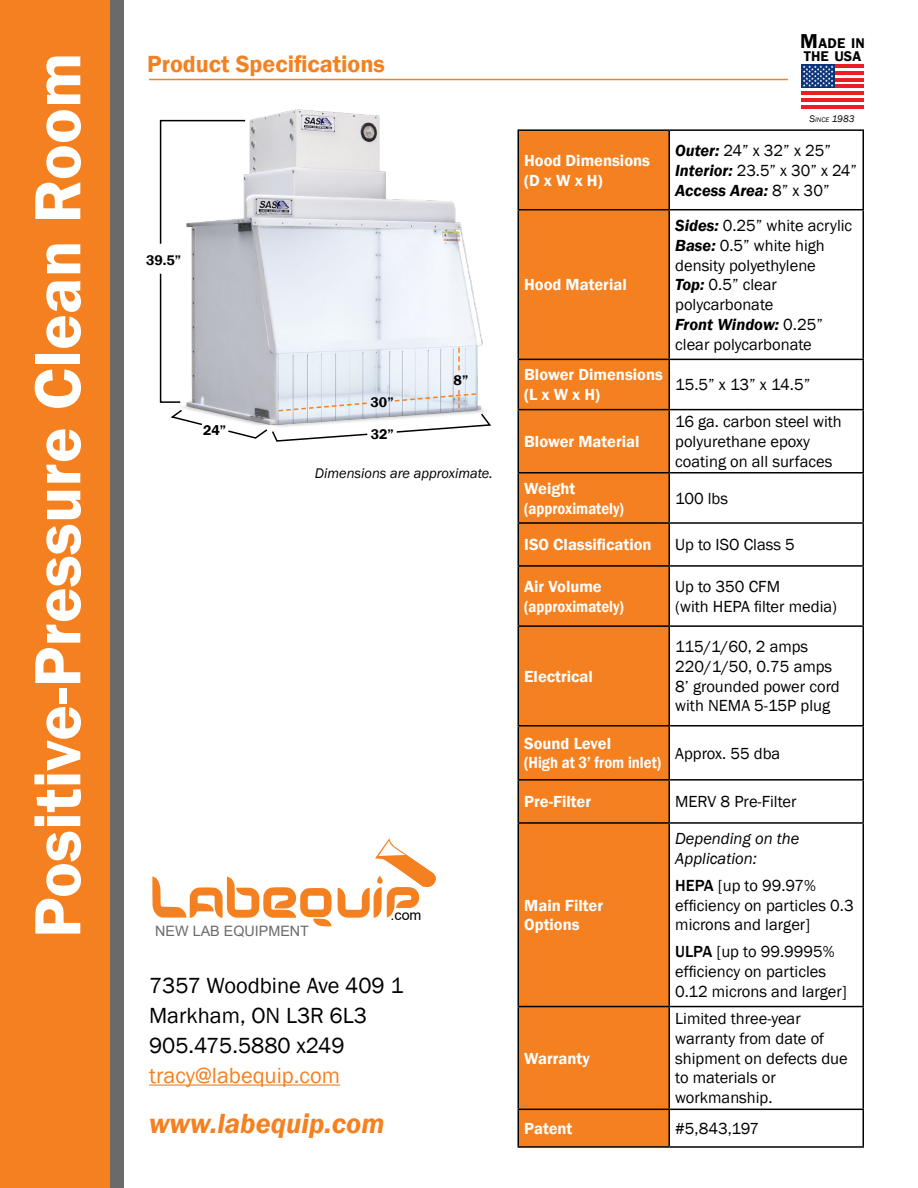
<style>
.page{position:relative;width:918px;height:1188px;background:#fff}
.page>*{position:absolute;margin:0;border:0;box-sizing:border-box;transform-origin:0 0}
.t1{font:600 67.5px "Franklin Gothic";color:#fff}
.t2{font:italic 600 28.5px "Franklin Gothic";color:#f58020}
.t3{font:600 24px "Franklin Gothic";color:#f58020}
.t4{font:22.5px/30px "Franklin Gothic";color:#000}
.t5{font:22.5px "Franklin Gothic";color:#f58020}
.t6{font:16.5px/19.8px "Franklin Gothic";color:#000}
.t7{font:600 16.5px/19.8px "Franklin Gothic";color:#fff}
.t8{font:italic 16.5px/19.8px "Franklin Gothic";color:#000}
.t9{font:600 14.4px/12.8px "Franklin Gothic";letter-spacing:.01em;color:#000}
.t10{font:italic 14.4px "Franklin Gothic";color:#000}
.t11{font:14.4px "Arial";color:#6b6a6b}
.t12{font:14.25px "Arial";color:#000}
.t13{font:italic 9.9px "Franklin Gothic";color:#000}
.s1{font-size:20.7px}
.s2{font-size:6.9px}
.s3{font-weight:600;font-style:italic}
.s4{font-weight:500}
</style>
<div class="page">
<img style="left:191px;top:109px;width:292px;height:318px">
<div style="left:0;top:0;width:110px;height:1188px;background:#f58020"></div>
<div style="left:110px;top:0;width:14px;height:1188px;background:#6b6a6b"></div>
<div style="left:519px;top:131px;width:149px;height:1015px;background:#f58020"></div>
<hr style="left:518px;top:129px;width:151px;height:2px;background:#000">
<hr style="left:518px;top:131px;width:1px;height:78px;background:#000">
<hr style="left:669px;top:129px;width:195px;height:2px;background:#000">
<hr style="left:668px;top:131px;width:2px;height:78px;background:#000">
<hr style="left:862px;top:131px;width:2px;height:78px;background:#000">
<hr style="left:518px;top:209px;width:151px;height:1px;background:#000">
<hr style="left:518px;top:210px;width:1px;height:149px;background:#000">
<hr style="left:669px;top:209px;width:195px;height:1px;background:#000">
<hr style="left:668px;top:210px;width:2px;height:149px;background:#000">
<hr style="left:862px;top:210px;width:2px;height:149px;background:#000">
<hr style="left:518px;top:359px;width:151px;height:1px;background:#000">
<hr style="left:518px;top:360px;width:1px;height:49px;background:#000">
<hr style="left:669px;top:359px;width:195px;height:1px;background:#000">
<hr style="left:668px;top:360px;width:2px;height:49px;background:#000">
<hr style="left:862px;top:360px;width:2px;height:49px;background:#000">
<hr style="left:518px;top:409px;width:151px;height:1px;background:#000">
<hr style="left:518px;top:410px;width:1px;height:62px;background:#000">
<hr style="left:669px;top:409px;width:195px;height:1px;background:#000">
<hr style="left:668px;top:410px;width:2px;height:62px;background:#000">
<hr style="left:862px;top:410px;width:2px;height:62px;background:#000">
<hr style="left:518px;top:472px;width:151px;height:2px;background:#000">
<hr style="left:518px;top:474px;width:1px;height:48px;background:#000">
<hr style="left:669px;top:472px;width:195px;height:2px;background:#000">
<hr style="left:668px;top:474px;width:2px;height:48px;background:#000">
<hr style="left:862px;top:474px;width:2px;height:48px;background:#000">
<hr style="left:518px;top:522px;width:151px;height:2px;background:#000">
<hr style="left:518px;top:524px;width:1px;height:41px;background:#000">
<hr style="left:669px;top:522px;width:195px;height:2px;background:#000">
<hr style="left:668px;top:524px;width:2px;height:41px;background:#000">
<hr style="left:862px;top:524px;width:2px;height:41px;background:#000">
<hr style="left:518px;top:565px;width:151px;height:2px;background:#000">
<hr style="left:518px;top:567px;width:1px;height:58px;background:#000">
<hr style="left:669px;top:565px;width:195px;height:2px;background:#000">
<hr style="left:668px;top:567px;width:2px;height:58px;background:#000">
<hr style="left:862px;top:567px;width:2px;height:58px;background:#000">
<hr style="left:518px;top:625px;width:151px;height:2px;background:#000">
<hr style="left:518px;top:627px;width:1px;height:98px;background:#000">
<hr style="left:669px;top:625px;width:195px;height:2px;background:#000">
<hr style="left:668px;top:627px;width:2px;height:98px;background:#000">
<hr style="left:862px;top:627px;width:2px;height:98px;background:#000">
<hr style="left:518px;top:725px;width:151px;height:2px;background:#000">
<hr style="left:518px;top:727px;width:1px;height:52px;background:#000">
<hr style="left:669px;top:725px;width:195px;height:2px;background:#000">
<hr style="left:668px;top:727px;width:2px;height:52px;background:#000">
<hr style="left:862px;top:727px;width:2px;height:52px;background:#000">
<hr style="left:518px;top:779px;width:151px;height:2px;background:#000">
<hr style="left:518px;top:781px;width:1px;height:41px;background:#000">
<hr style="left:669px;top:779px;width:195px;height:2px;background:#000">
<hr style="left:668px;top:781px;width:2px;height:41px;background:#000">
<hr style="left:862px;top:781px;width:2px;height:41px;background:#000">
<hr style="left:518px;top:822px;width:151px;height:2px;background:#000">
<hr style="left:518px;top:824px;width:1px;height:182px;background:#000">
<hr style="left:669px;top:822px;width:195px;height:2px;background:#000">
<hr style="left:668px;top:824px;width:2px;height:182px;background:#000">
<hr style="left:862px;top:824px;width:2px;height:182px;background:#000">
<hr style="left:518px;top:1006px;width:151px;height:1px;background:#000">
<hr style="left:518px;top:1007px;width:1px;height:102px;background:#000">
<hr style="left:669px;top:1006px;width:195px;height:1px;background:#000">
<hr style="left:668px;top:1007px;width:2px;height:102px;background:#000">
<hr style="left:862px;top:1007px;width:2px;height:102px;background:#000">
<hr style="left:518px;top:1109px;width:151px;height:1px;background:#000">
<hr style="left:518px;top:1110px;width:1px;height:36px;background:#000">
<hr style="left:669px;top:1109px;width:195px;height:1px;background:#000">
<hr style="left:668px;top:1110px;width:2px;height:36px;background:#000">
<hr style="left:862px;top:1110px;width:2px;height:36px;background:#000">
<hr style="left:518px;top:1146px;width:151px;height:2px;background:#000">
<hr style="left:669px;top:1146px;width:195px;height:2px;background:#000">
<hr style="left:149px;top:79px;width:639px;height:1px;background:#f58020">
<svg style="left:801px;top:81px;width:63px;height:21px"></svg>
<hr style="left:835px;top:65px;width:29px;height:3px;background:#ed1d24">
<hr style="left:835px;top:71px;width:29px;height:4px;background:#ed1d24">
<hr style="left:835px;top:78px;width:29px;height:3px;background:#ed1d24">
<hr style="left:835px;top:84px;width:29px;height:4px;background:#ed1d24">
<hr style="left:801px;top:91px;width:63px;height:3px;background:#ed1d24">
<hr style="left:801px;top:98px;width:63px;height:3px;background:#ed1d24">
<hr style="left:801px;top:105px;width:63px;height:4px;background:#ed1d24">
<div style="left:801px;top:65px;width:34px;height:23px;background:#0c347b"></div>
<svg style="left:803px;top:65px;width:30px;height:22px"></svg>
<svg style="left:159px;top:119px;width:88px;height:126px"></svg>
<svg style="left:159px;top:272px;width:45px;height:154px"></svg>
<svg style="left:277px;top:402px;width:91px;height:10px"></svg>
<svg style="left:458px;top:348px;width:2px;height:22px"></svg>
<svg style="left:228px;top:429px;width:140px;height:13px"></svg>
<svg style="left:393px;top:390px;width:98px;height:43px"></svg>
<hr style="left:149px;top:1084px;width:191px;height:2px;background:#f58020">
<svg style="left:152px;top:877px;width:180px;height:49px"></svg>
<svg style="left:338px;top:838px;width:98px;height:80px"></svg>
<h1 class="t1" style="left:16px;top:938px;width:887px;rotate:-90deg">Positive-Pressure Clean Room</h1>
<h3 class="t3" style="left:147px;top:49px;width:239px">Product Specifications</h3>
<p class="t9" style="left:146px;top:254px;width:37px">39.5”</p>
<p class="t9" style="left:371px;top:396px;width:25px">30”</p>
<p class="t9" style="left:203px;top:424px;width:25px">24”</p>
<p class="t9" style="left:371px;top:428px;width:25px">32”</p>
<p class="t9" style="left:454px;top:374px;width:16px">8”</p>
<p class="t10" style="left:315px;top:464px;width:179px">Dimensions are approximate.</p>
<p class="t12" style="left:391px;top:905px;width:32px">.com</p>
<p class="t11" style="left:155px;top:921px;width:155px">NEW LAB EQUIPMENT</p>
<h3 class="t4" style="left:149px;top:971px;width:256px">7357 Woodbine Ave 409 1<br>Markham, ON L3R 6L3<br>905.475.5880 x249</h3>
<h3 class="t5" style="left:149px;top:1062px;width:193px">tracy@labequip.com</h3>
<h2 class="t2" style="left:149px;top:1105px;width:237px">www.labequip.com</h2>
<p class="t9" style="left:800px;top:37px;width:66px"><span class="s1">M</span>ADE IN<br>THE USA</p>
<p class="t13" style="left:810px;top:112px;width:47px">S<span class="s2">INCE</span> 1983</p>
<p class="t7" style="left:524px;top:151px;width:127px">Hood Dimensions (D x W x H)</p>
<p class="t6" style="left:675px;top:141px;width:183px"><span class="s3">Outer:</span> 24” x 32” x 25”<br><span class="s3">Interior:</span> 23.5” x 30” x 24”<br><span class="s3">Access Area:</span> 8” x 30”</p>
<p class="t7" style="left:524px;top:275px;width:104px">Hood Material</p>
<p class="t6" style="left:675px;top:216px;width:179px"><span class="s3">Sides:</span> 0.25” white acrylic<br><span class="s3">Base:</span> 0.5” white high density polyethylene<br><span class="s3">Top:</span> 0.5” clear polycarbonate<br><span class="s3">Front Window:</span> 0.25” clear polycarbonate</p>
<p class="t7" style="left:524px;top:365px;width:140px">Blower Dimensions (L x W x H)</p>
<p class="t6" style="left:675px;top:375px;width:137px">15.5” x 13” x 14.5”</p>
<p class="t7" style="left:524px;top:432px;width:117px">Blower Material</p>
<p class="t6" style="left:675px;top:412px;width:168px">16 ga. carbon steel with polyurethane epoxy coating on all surfaces</p>
<p class="t7" style="left:524px;top:479px;width:101px">Weight (approximately)</p>
<p class="t6" style="left:675px;top:489px;width:54px">100 lbs</p>
<p class="t7" style="left:524px;top:535px;width:129px">ISO Classification</p>
<p class="t6" style="left:675px;top:535px;width:121px">Up to ISO Class 5</p>
<p class="t7" style="left:524px;top:577px;width:101px">Air Volume (approximately)</p>
<p class="t6" style="left:675px;top:577px;width:163px">Up to 350 CFM<br>(with HEPA filter media)</p>
<p class="t7" style="left:524px;top:667px;width:70px">Electrical</p>
<p class="t6" style="left:675px;top:637px;width:166px">115/1/60, 2 amps<br>220/1/50, 0.75 amps<br>8’ grounded power cord with NEMA 5-15P plug</p>
<p class="t7" style="left:524px;top:733px;width:138px">Sound Level<br>(High at 3’ from inlet)</p>
<p class="t6" style="left:675px;top:744px;width:107px">Approx. 55 dba</p>
<p class="t7" style="left:524px;top:792px;width:68px">Pre-Filter</p>
<p class="t6" style="left:675px;top:792px;width:123px">MERV 8 Pre-Filter</p>
<p class="t7" style="left:524px;top:895px;width:80px">Main Filter<br>Options</p>
<p class="t7" style="left:524px;top:1048px;width:67px">Warranty</p>
<p class="t8" style="left:675px;top:829px;width:126px">Depending on the<br>Application:</p>
<p class="t6" style="left:675px;top:876px;width:180px"><span class="s4">HEPA</span> [up to 99.97% efficiency on particles 0.3 microns and larger]</p>
<p class="t6" style="left:675px;top:942px;width:173px"><span class="s4">ULPA</span> [up to 99.9995% efficiency on particles<br>0.12 microns and larger]</p>
<p class="t6" style="left:675px;top:1009px;width:174px">Limited three-year warranty from date of shipment on defects due to materials or workmanship.</p>
<p class="t7" style="left:524px;top:1119px;width:50px">Patent</p>
<p class="t6" style="left:675px;top:1119px;width:85px">#5,843,197</p>
</div>
